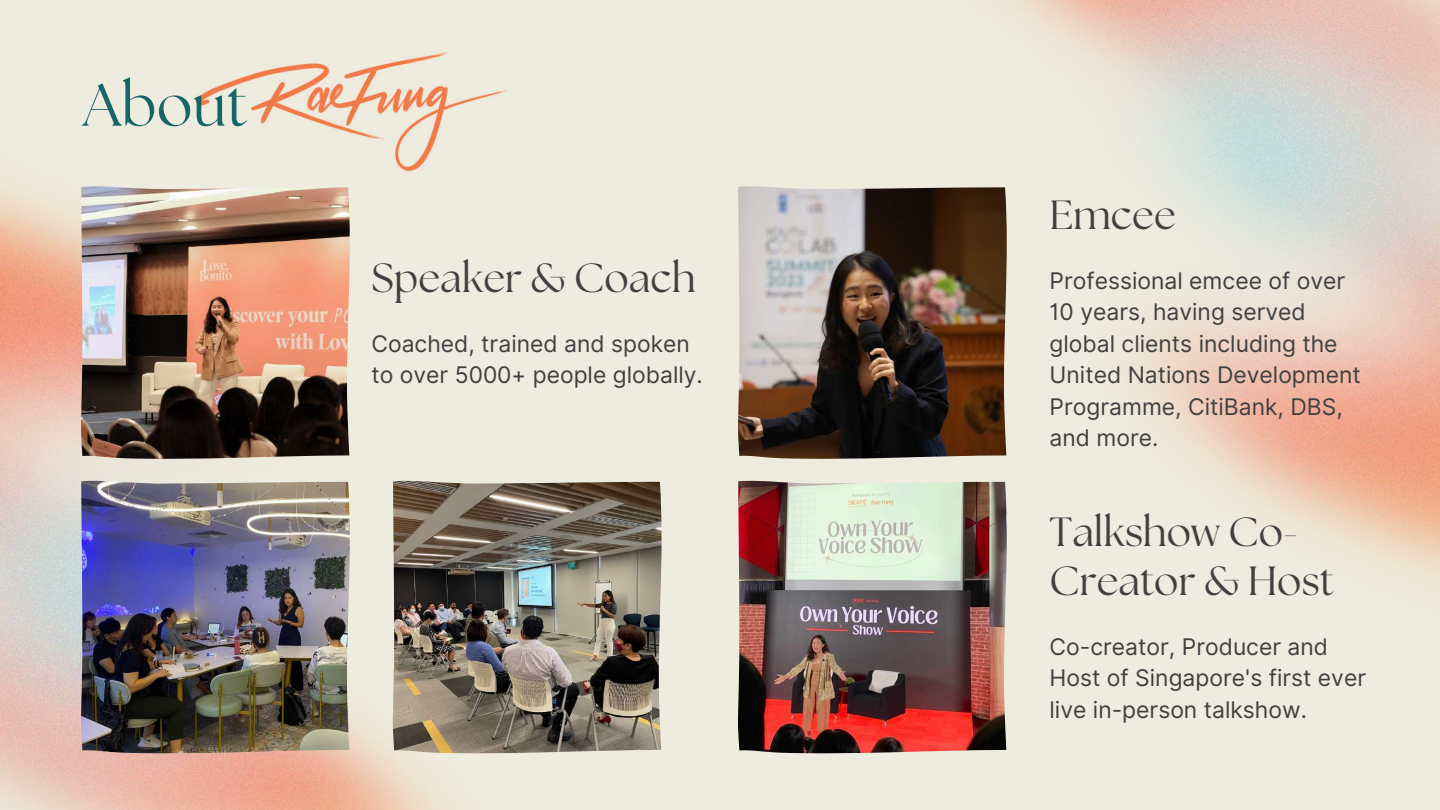
<style>
.page{position:relative;width:1440px;height:810px;background:#eeecde}
.page>*{position:absolute;margin:0;border:0;box-sizing:border-box;transform-origin:0 0}
.t1{font:59.7px "The Seasons";color:#156669}
.t2{font:40.7px/48.7px "The Seasons";color:#404040}
.t3{font:22.9px/31.5px "Inter";color:#404040}
</style>
<div class="page">
<img style="left:0;top:184px;width:444px;height:626px">
<img style="left:1008px;top:0;width:432px;height:586px">
<img style="left:81px;top:186px;width:269px;height:273px">
<img style="left:81px;top:481px;width:269px;height:273px">
<img style="left:393px;top:481px;width:269px;height:273px">
<img style="left:738px;top:186px;width:269px;height:273px">
<img style="left:738px;top:481px;width:269px;height:273px">
<img style="left:195px;top:52px;width:312px;height:120px">
<h1 class="t1" style="left:83px;top:78px;width:166px">About</h1>
<h2 class="t2" style="left:371px;top:256px;width:326px">Speaker &amp; Coach</h2>
<p class="t3" style="left:371px;top:328px;width:333px">Coached, trained and spoken to over 5000+ people globally.</p>
<h2 class="t2" style="left:1050px;top:193px;width:128px">Emcee</h2>
<p class="t3" style="left:1050px;top:265px;width:313px">Professional emcee of over<br>10 years, having served global clients including the<br>United Nations Development<br>Programme, CitiBank, DBS, and more.</p>
<h2 class="t2" style="left:1050px;top:510px;width:286px">Talkshow Co-<br>Creator &amp; Host</h2>
<p class="t3" style="left:1050px;top:631px;width:318px">Co-creator, Producer and<br>Host of Singapore's first ever live in-person talkshow.</p>
</div>
